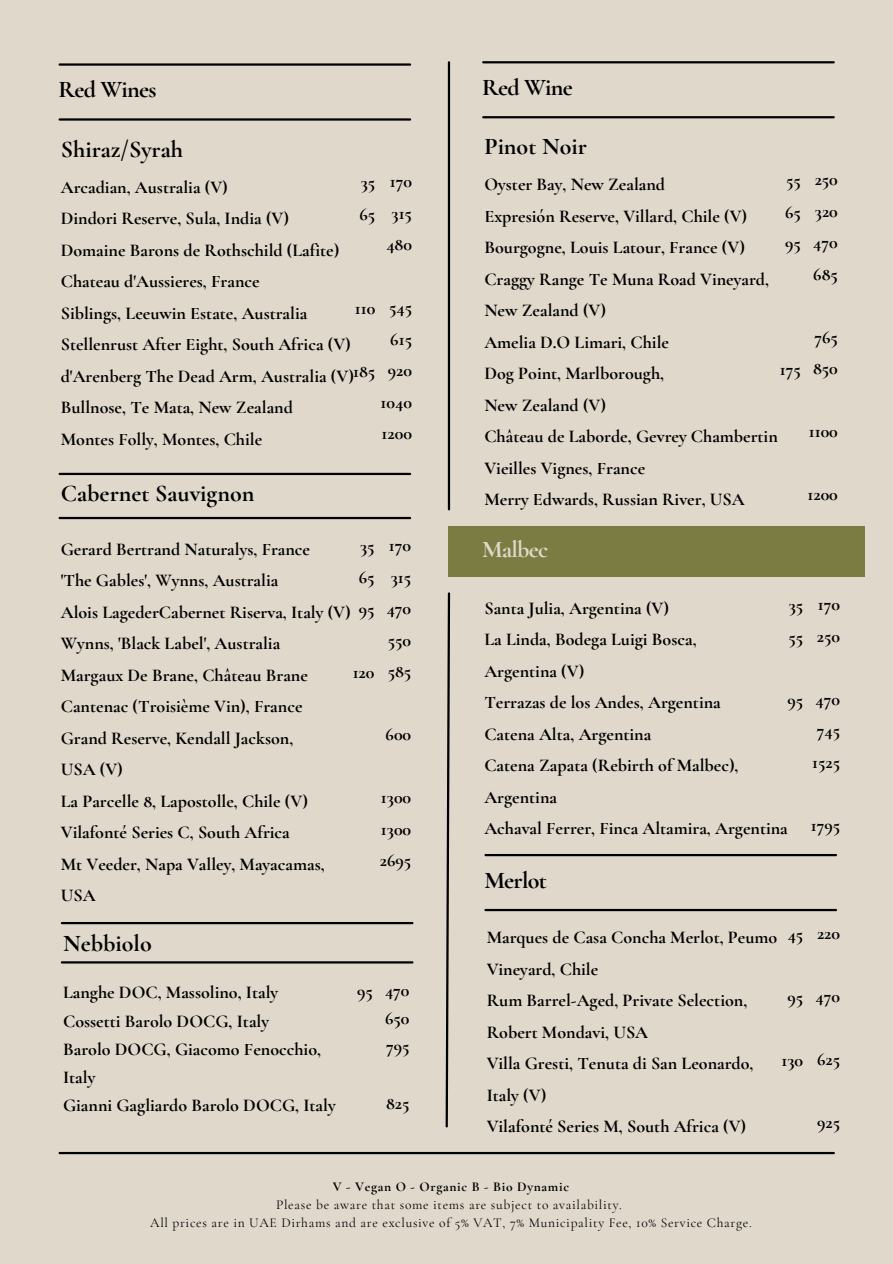
<style>
.page{position:relative;width:893px;height:1264px;background:#fff}
.page>*{position:absolute;margin:0;border:0;box-sizing:border-box;transform-origin:0 0}
.t1{font:700 24px "Cormorant Garamond";color:#000}
.t2{font:700 24px "Cormorant Garamond";letter-spacing:-.03em;color:#000}
.t3{font:700 24px "Cormorant Garamond";letter-spacing:-.03em;color:#e0d8cb}
.t4{font:700 18px/31.5px "Cormorant Garamond";color:#000}
.t5{font:13.5px "Cormorant Garamond";letter-spacing:.05em;color:#000}
.t6{font:700 13.5px "Cormorant Garamond";letter-spacing:.05em;color:#000}
</style>
<div class="page">
<div style="left:0;top:0;width:892px;height:1263px;background:#e0d8cb"></div>
<hr style="left:60px;top:63px;width:350px;height:3px;background:#000">
<hr style="left:60px;top:1151px;width:773px;height:3px;background:#000">
<hr style="left:60px;top:118px;width:350px;height:3px;background:#000">
<hr style="left:483px;top:61px;width:350px;height:2px;background:#000">
<hr style="left:483px;top:116px;width:350px;height:2px;background:#000">
<div style="left:448px;top:526px;width:416px;height:51px;background:#7b7c41"></div>
<svg style="left:445px;top:592px;width:6px;height:536px"></svg>
<hr style="left:60px;top:473px;width:350px;height:2px;background:#000">
<hr style="left:60px;top:517px;width:350px;height:2px;background:#000">
<hr style="left:448px;top:62px;width:2px;height:447px;background:#000">
<hr style="left:485px;top:854px;width:350px;height:2px;background:#000">
<hr style="left:485px;top:908px;width:350px;height:3px;background:#000">
<hr style="left:62px;top:922px;width:350px;height:2px;background:#000">
<hr style="left:62px;top:961px;width:350px;height:2px;background:#000">
<p class="t2" style="left:58px;top:75px;width:100px">Red Wines</p>
<p class="t1" style="left:61px;top:134px;width:124px">Shiraz/Syrah</p>
<p class="t4" style="left:61px;top:171px;width:168px">Arcadian, Australia (V)</p>
<p class="t4" style="left:61px;top:202px;width:230px">Dindori Reserve, Sula, India (V)</p>
<p class="t4" style="left:61px;top:234px;width:280px">Domaine Barons de Rothschild (Lafite)<br>Chateau d'Aussieres, France</p>
<p class="t4" style="left:61px;top:297px;width:248px">Siblings, Leeuwin Estate, Australia</p>
<p class="t4" style="left:61px;top:328px;width:291px">Stellenrust After Eight, South Africa (V)</p>
<p class="t4" style="left:61px;top:360px;width:294px">d'Arenberg The Dead Arm, Australia (V)</p>
<p class="t4" style="left:61px;top:391px;width:234px">Bullnose, Te Mata, New Zealand</p>
<p class="t4" style="left:61px;top:423px;width:203px">Montes Folly, Montes, Chile</p>
<p class="t4" style="left:389px;top:166px;width:24px">170</p>
<p class="t4" style="left:391px;top:197px;width:22px">315</p>
<p class="t4" style="left:386px;top:229px;width:27px">480</p>
<p class="t4" style="left:361px;top:167px;width:16px">35</p>
<p class="t4" style="left:359px;top:198px;width:17px">65</p>
<p class="t4" style="left:389px;top:292px;width:24px">545</p>
<p class="t4" style="left:390px;top:323px;width:23px">615</p>
<p class="t4" style="left:388px;top:355px;width:26px">920</p>
<p class="t4" style="left:380px;top:386px;width:33px">1040</p>
<p class="t4" style="left:381px;top:418px;width:32px">1200</p>
<p class="t4" style="left:355px;top:293px;width:22px">110</p>
<p class="t4" style="left:353px;top:356px;width:24px">185</p>
<p class="t1" style="left:61px;top:478px;width:195px">Cabernet Sauvignon</p>
<p class="t4" style="left:61px;top:533px;width:251px">Gerard Bertrand Naturalys, France</p>
<p class="t4" style="left:61px;top:564px;width:219px">'The Gables', Wynns, Australia</p>
<p class="t4" style="left:61px;top:596px;width:291px">Alois LagederCabernet Riserva, Italy (V)</p>
<p class="t4" style="left:61px;top:627px;width:221px">Wynns, 'Black Label', Australia</p>
<p class="t4" style="left:61px;top:659px;width:249px">Margaux De Brane, Château Brane<br>Cantenac (Troisième Vin), France</p>
<p class="t4" style="left:61px;top:722px;width:234px">Grand Reserve, Kendall Jackson,</p>
<p class="t4" style="left:61px;top:753px;width:64px">USA (V)</p>
<p class="t4" style="left:61px;top:785px;width:248px">La Parcelle 8, Lapostolle, Chile (V)</p>
<p class="t4" style="left:61px;top:816px;width:230px">Vilafonté Series C, South Africa</p>
<p class="t4" style="left:61px;top:848px;width:265px">Mt Veeder, Napa Valley, Mayacamas,<br>USA</p>
<p class="t4" style="left:389px;top:529px;width:24px">170</p>
<p class="t4" style="left:391px;top:561px;width:22px">315</p>
<p class="t4" style="left:386px;top:592px;width:26px">470</p>
<p class="t4" style="left:388px;top:624px;width:25px">550</p>
<p class="t4" style="left:387px;top:655px;width:25px">585</p>
<p class="t4" style="left:360px;top:530px;width:16px">35</p>
<p class="t4" style="left:359px;top:562px;width:17px">65</p>
<p class="t4" style="left:359px;top:593px;width:17px">95</p>
<p class="t4" style="left:352px;top:656px;width:23px">120</p>
<p class="t4" style="left:385px;top:718px;width:27px">600</p>
<p class="t4" style="left:381px;top:781px;width:32px">1300</p>
<p class="t4" style="left:381px;top:813px;width:32px">1300</p>
<p class="t4" style="left:380px;top:844px;width:33px">2695</p>
<p class="t1" style="left:63px;top:928px;width:90px">Nebbiolo</p>
<p class="t4" style="left:63px;top:976px;width:217px">Langhe DOC, Massolino, Italy</p>
<p class="t4" style="left:63px;top:1005px;width:207px">Cossetti Barolo DOCG, Italy</p>
<p class="t4" style="left:63px;top:1034px;width:259px;line-height:28.2px">Barolo DOCG, Giacomo Fenocchio,<br>Italy</p>
<p class="t4" style="left:63px;top:1089px;width:274px">Gianni Gagliardo Barolo DOCG, Italy</p>
<p class="t4" style="left:357px;top:975px;width:17px">95</p>
<p class="t4" style="left:385px;top:974px;width:26px">470</p>
<p class="t4" style="left:385px;top:1002px;width:26px">650</p>
<p class="t4" style="left:386px;top:1030px;width:25px">795</p>
<p class="t4" style="left:386px;top:1087px;width:25px">825</p>
<p class="t1" style="left:482px;top:73px;width:92px">Red Wine</p>
<p class="t1" style="left:484px;top:132px;width:104px">Pinot Noir</p>
<p class="t4" style="left:484px;top:169px;width:182px">Oyster Bay, New Zealand</p>
<p class="t4" style="left:484px;top:200px;width:264px">Expresión Reserve, Villard, Chile (V)</p>
<p class="t4" style="left:484px;top:232px;width:262px">Bourgogne, Louis Latour, France (V)</p>
<p class="t4" style="left:484px;top:263px;width:286px">Craggy Range Te Muna Road Vineyard,<br>New Zealand (V)</p>
<p class="t4" style="left:484px;top:326px;width:186px">Amelia D.O Limari, Chile</p>
<p class="t4" style="left:484px;top:358px;width:181px">Dog Point, Marlborough,</p>
<p class="t4" style="left:484px;top:389px;width:123px">New Zealand (V)</p>
<p class="t4" style="left:484px;top:421px;width:295px">Château de Laborde, Gevrey Chambertin<br>Vieilles Vignes, France</p>
<p class="t4" style="left:484px;top:484px;width:262px">Merry Edwards, Russian River, USA</p>
<p class="t3" style="left:482px;top:535px;width:68px">Malbec</p>
<p class="t4" style="left:786px;top:164px;width:16px">55</p>
<p class="t4" style="left:785px;top:196px;width:17px">65</p>
<p class="t4" style="left:785px;top:227px;width:17px">95</p>
<p class="t4" style="left:779px;top:353px;width:23px">175</p>
<p class="t4" style="left:814px;top:164px;width:25px">250</p>
<p class="t4" style="left:814px;top:195px;width:24px">320</p>
<p class="t4" style="left:813px;top:227px;width:26px">470</p>
<p class="t4" style="left:813px;top:258px;width:26px">685</p>
<p class="t4" style="left:814px;top:321px;width:25px">765</p>
<p class="t4" style="left:813px;top:353px;width:26px">850</p>
<p class="t4" style="left:808px;top:416px;width:31px">1100</p>
<p class="t4" style="left:807px;top:479px;width:32px">1200</p>
<p class="t4" style="left:484px;top:592px;width:186px">Santa Julia, Argentina (V)</p>
<p class="t4" style="left:484px;top:624px;width:214px">La Linda, Bodega Luigi Bosca,</p>
<p class="t4" style="left:484px;top:655px;width:101px">Argentina (V)</p>
<p class="t4" style="left:484px;top:687px;width:238px">Terrazas de los Andes, Argentina</p>
<p class="t4" style="left:484px;top:718px;width:168px">Catena Alta, Argentina</p>
<p class="t4" style="left:484px;top:750px;width:256px">Catena Zapata (Rebirth of Malbec),<br>Argentina</p>
<p class="t4" style="left:484px;top:813px;width:305px">Achaval Ferrer, Finca Altamira, Argentina</p>
<p class="t4" style="left:788px;top:589px;width:16px">35</p>
<p class="t4" style="left:788px;top:621px;width:16px">55</p>
<p class="t4" style="left:787px;top:684px;width:17px">95</p>
<p class="t4" style="left:817px;top:589px;width:24px">170</p>
<p class="t4" style="left:816px;top:620px;width:25px">250</p>
<p class="t4" style="left:815px;top:683px;width:26px">470</p>
<p class="t4" style="left:816px;top:715px;width:25px">745</p>
<p class="t4" style="left:812px;top:746px;width:29px">1525</p>
<p class="t4" style="left:810px;top:809px;width:31px">1795</p>
<p class="t1" style="left:484px;top:865px;width:64px">Merlot</p>
<p class="t4" style="left:486px;top:921px;width:292px">Marques de Casa Concha Merlot, Peumo<br>Vineyard, Chile</p>
<p class="t4" style="left:486px;top:984px;width:262px">Rum Barrel-Aged, Private Selection,<br>Robert Mondavi, USA</p>
<p class="t4" style="left:486px;top:1047px;width:268px">Villa Gresti, Tenuta di San Leonardo,<br>Italy (V)</p>
<p class="t4" style="left:486px;top:1110px;width:261px">Vilafonté Series M, South Africa (V)</p>
<p class="t4" style="left:787px;top:918px;width:17px">45</p>
<p class="t4" style="left:787px;top:981px;width:17px">95</p>
<p class="t4" style="left:781px;top:1044px;width:23px">130</p>
<p class="t4" style="left:817px;top:917px;width:25px">220</p>
<p class="t4" style="left:815px;top:980px;width:26px">470</p>
<p class="t4" style="left:817px;top:1043px;width:24px">625</p>
<p class="t4" style="left:817px;top:1106px;width:24px">925</p>
<p class="t6" style="left:333px;top:1178px;width:238px">V - Vegan O - Organic B - Bio Dynamic</p>
<p class="t5" style="left:276px;top:1196px;width:347px">Please be aware that some items are subject to availability.</p>
<p class="t5" style="left:150px;top:1214px;width:603px">All prices are in UAE Dirhams and are exclusive of 5% VAT, 7% Municipality Fee, 10% Service Charge.</p>
</div>
